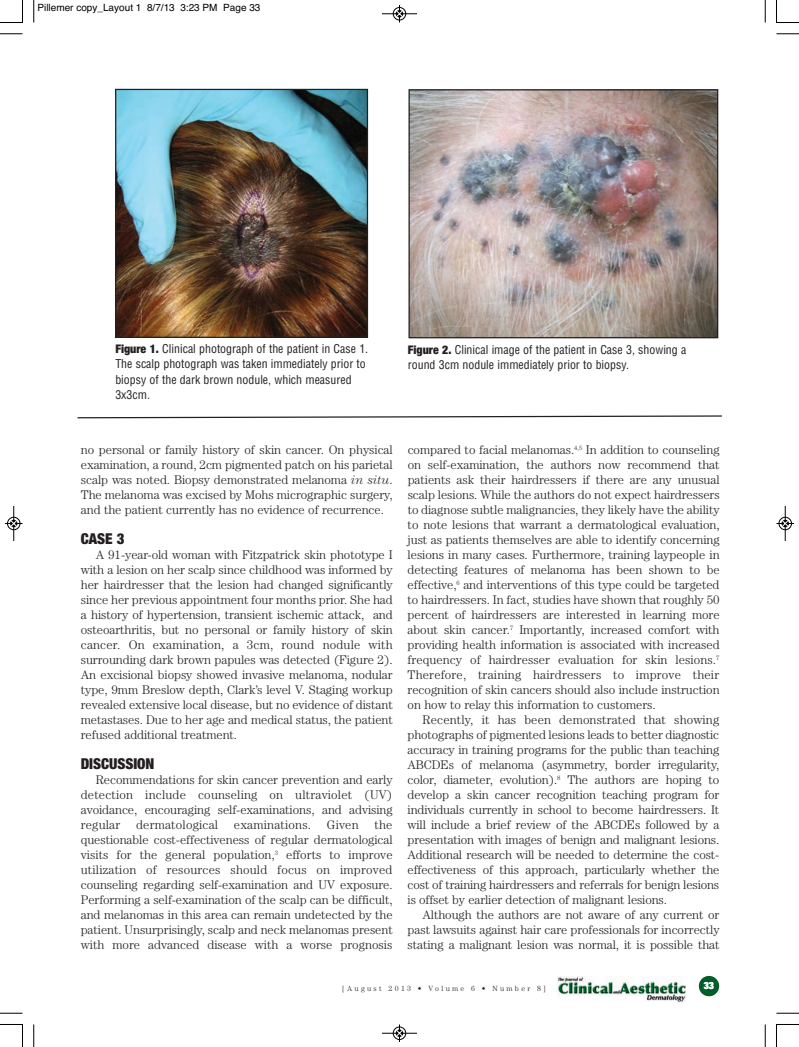
<style>
.page{position:relative;width:799px;height:1047px;background:#fff}
.page>*{position:absolute;margin:0;border:0;box-sizing:border-box;transform-origin:0 0}
.t1{font:900 condensed 15px "Helvetica Neue LT Std";letter-spacing:-.005em;color:#231f20}
.t2{font:300 12.5px/15px "Century Std";letter-spacing:-.005em;color:#231f20;text-align:justify}
.t3{font:300 12.5px "Century Std";letter-spacing:.015em;color:#231f20}
.t4{font:condensed 11.88px/15px "Helvetica";color:#231f20}
.t5{font:10px "Helvetica";color:#000}
.t6{font:900 condensed 10px "Helvetica Neue LT Std";color:#fff}
.t7{font:300 7.5px "Century Std";letter-spacing:.31em;color:#231f20}
.s1{font-family:"Helvetica Neue LT Std";font-weight:900}
.s2{font-style:italic}
</style>
<div class="page">
<div style="left:699px;top:975px;width:20px;height:21px;background:#005d28;border-radius:50%"></div>
<img style="left:557px;top:976px;width:129px;height:26px">
<img style="left:117px;top:91px;width:249px;height:245px">
<div style="left:115px;top:89px;width:253px;height:249px;border:1px solid #231f20"></div>
<img style="left:410px;top:91px;width:306px;height:245px">
<div style="left:408px;top:89px;width:310px;height:249px;border:1px solid #231f20"></div>
<svg style="left:77px;top:415px;width:645px;height:4px"></svg>
<svg style="left:33px;top:0;width:2px;height:22px"></svg>
<svg style="left:0;top:33px;width:22px;height:2px"></svg>
<svg style="left:765px;top:0;width:1px;height:22px"></svg>
<svg style="left:776px;top:33px;width:23px;height:2px"></svg>
<svg style="left:33px;top:1024px;width:2px;height:22px"></svg>
<svg style="left:0;top:1012px;width:22px;height:1px"></svg>
<svg style="left:765px;top:1024px;width:1px;height:22px"></svg>
<svg style="left:776px;top:1012px;width:23px;height:1px"></svg>
<svg style="left:0;top:0;width:23px;height:23px"></svg>
<svg style="left:776px;top:0;width:23px;height:23px"></svg>
<svg style="left:0;top:1024px;width:23px;height:22px"></svg>
<svg style="left:776px;top:1024px;width:23px;height:22px"></svg>
<hr style="left:382px;top:14px;width:35px;height:1px;background:#000">
<div style="left:393px;top:7px;width:13px;height:13px;border:1px solid #000;border-radius:50%"></div>
<svg style="left:396px;top:5px;width:7px;height:17px"></svg>
<hr style="left:382px;top:1032px;width:35px;height:1px;background:#000">
<div style="left:393px;top:1026px;width:13px;height:13px;border:1px solid #000;border-radius:50%"></div>
<svg style="left:396px;top:1024px;width:7px;height:17px"></svg>
<div style="left:7px;top:516px;width:13px;height:14px;border:1px solid #fff;border-radius:50%"></div>
<hr style="left:14px;top:506px;width:1px;height:35px;background:#000">
<div style="left:7px;top:517px;width:13px;height:13px;border:1px solid #000;border-radius:50%"></div>
<svg style="left:5px;top:520px;width:17px;height:6px"></svg>
<div style="left:778px;top:516px;width:14px;height:14px;border:1px solid #fff;border-radius:50%"></div>
<hr style="left:785px;top:506px;width:1px;height:35px;background:#000">
<div style="left:779px;top:517px;width:12px;height:13px;border:1px solid #000;border-radius:50%"></div>
<svg style="left:776px;top:520px;width:18px;height:6px"></svg>
<p class="t5" style="left:38px;top:2px;width:224px">Pillemer copy_Layout 1 8/7/13 3:23 PM Page 33</p>
<p class="t4" style="left:115px;top:342px;width:254px"><span class="s1">Figure 1.</span> Clinical photograph of the patient in Case 1.<br>The scalp photograph was taken immediately prior to biopsy of the dark brown nodule, which measured 3x3cm.</p>
<p class="t4" style="left:408px;top:342px;width:280px"><span class="s1">Figure 2.</span> Clinical image of the patient in Case 3, showing a round 3cm nodule immediately prior to biopsy.</p>
<p class="t2" style="left:81px;top:443px;width:313px">no personal or family history of skin cancer. On physical examination, a round, 2cm pigmented patch on his parietal scalp was noted. Biopsy demonstrated melanoma <span class="s2">in situ</span>.<br>The melanoma was excised by Mohs micrographic surgery, and the patient currently has no evidence of recurrence.</p>
<p class="t1" style="left:81px;top:533px;width:45px">CASE 3</p>
<p class="t2" style="left:81px;top:548px;width:313px;text-indent:15px">A 91-year-old woman with Fitzpatrick skin phototype I with a lesion on her scalp since childhood was informed by her hairdresser that the lesion had changed significantly since her previous appointment four months prior. She had a history of hypertension, transient ischemic attack, and osteoarthritis, but no personal or family history of skin cancer. On examination, a 3cm, round nodule with surrounding dark brown papules was detected (Figure 2).<br>An excisional biopsy showed invasive melanoma, nodular type, 9mm Breslow depth, Clark’s level V. Staging workup revealed extensive local disease, but no evidence of distant metastases. Due to her age and medical status, the patient refused additional treatment.</p>
<p class="t1" style="left:81px;top:758px;width:75px">DISCUSSION</p>
<p class="t2" style="left:81px;top:773px;width:313px;text-indent:15px">Recommendations for skin cancer prevention and early detection include counseling on ultraviolet (UV) avoidance, encouraging self-examinations, and advising regular</p>
<p class="t3" style="left:136px;top:820px;width:84px">dermatological</p>
<p class="t3" style="left:234px;top:820px;width:79px">examinations.</p>
<p class="t2" style="left:327px;top:818px;width:33px">Given</p>
<p class="t2" style="left:81px;top:818px;width:313px;text-indent:294px">the questionable cost-effectiveness of regular dermatological visits for the general population,<sup>3</sup> efforts to improve utilization of resources should focus on improved counseling regarding self-examination and UV exposure.<br>Performing a self-examination of the scalp can be difficult, and melanomas in this area can remain undetected by the patient. Unsurprisingly, scalp and neck melanomas present with more advanced disease with a worse prognosis</p>
<p class="t2" style="left:408px;top:443px;width:313px">compared to facial melanomas.<sup>4,5</sup> In addition to counseling on self-examination, the authors now recommend that patients ask their hairdressers if there are any unusual scalp lesions. While the authors do not expect hairdressers to diagnose subtle malignancies, they likely have the ability to note lesions that warrant a dermatological evaluation, just as patients themselves are able to identify concerning lesions in many cases. Furthermore, training laypeople in detecting features of melanoma has been shown to be effective,<sup>6</sup> and interventions of this type could be targeted to hairdressers. In fact, studies have shown that roughly 50 percent of hairdressers are interested in learning more about skin cancer.<sup>7</sup> Importantly, increased comfort with providing health information is associated with increased frequency of hairdresser evaluation for skin lesions.<sup>7<br></sup>Therefore, training hairdressers to improve their recognition of skin cancers should also include instruction on how to relay this information to customers.</p>
<p class="t2" style="left:407px;top:713px;width:313px;text-indent:15px">Recently, it has been demonstrated that showing photographs of pigmented lesions leads to better diagnostic accuracy in training programs for the public than teaching ABCDEs of melanoma (asymmetry, border irregularity, color, diameter, evolution).<sup>8</sup> The authors are hoping to develop a skin cancer recognition teaching program for individuals currently in school to become hairdressers. It will include a brief review of the ABCDEs followed by a presentation with images of benign and malignant lesions.<br>Additional research will be needed to determine the cost&shy;effectiveness of this approach, particularly whether the cost of training hairdressers and referrals for benign lesions is offset by earlier detection of malignant lesions.</p>
<p class="t2" style="left:407px;top:908px;width:313px;text-indent:15px">Although the authors are not aware of any current or past lawsuits against hair care professionals for incorrectly stating a malignant lesion was normal, it is possible that</p>
<p class="t7" style="left:342px;top:985px;width:205px">[August 2013 • Volume 6 • Number 8]</p>
<p class="t6" style="left:704px;top:981px;width:12px">33</p>
</div>
